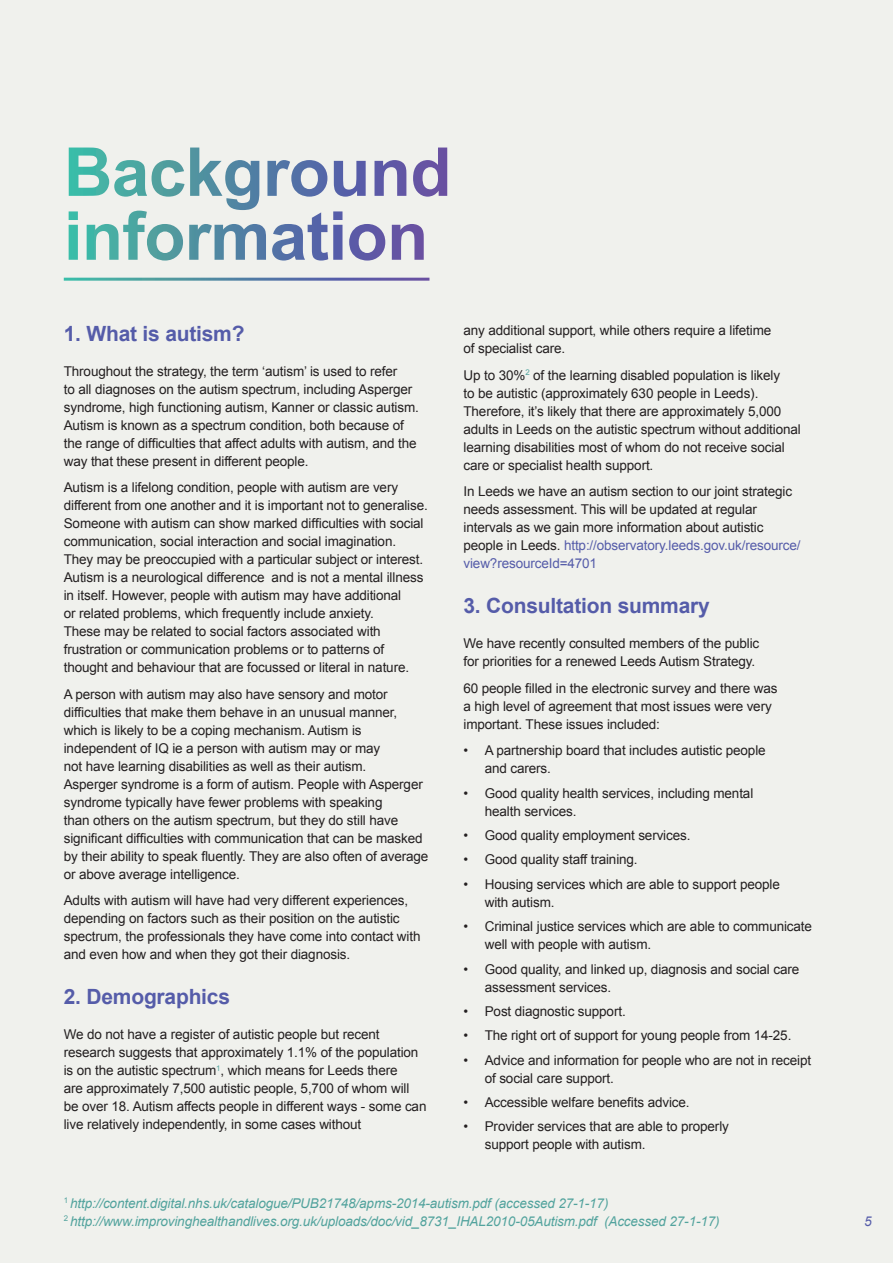
<style>
.page{position:relative;width:893px;height:1263px;background:#f0f1ed}
.page>*{position:absolute;margin:0;border:0;box-sizing:border-box;transform-origin:0 0}
.t1{font:700 21px "Arial";letter-spacing:-.01em;color:#555ca9}
.t2{font:13.5px/18px "Arial";letter-spacing:-.01em;color:#231f20}
.t3{font:italic 13.5px "Arial";letter-spacing:-.01em;color:#52a39d}
.t4{font:italic 13.5px "Arial";color:#555ca9}
.s1{color:#555ca9}
</style>
<div class="page">
<svg style="left:69px;top:148px;width:378px;height:113px"></svg>
<hr style="left:64px;top:278px;width:365px;height:3px;background:#fff">
<p class="t1" style="left:64px;top:319px;width:182px">1. What is autism?</p>
<p class="t2" style="left:64px;top:362px;width:357px">Throughout the strategy, the term ‘autism’ is used to refer<br>to all diagnoses on the autism spectrum, including Asperger syndrome, high functioning autism, Kanner or classic autism.<br>Autism is known as a spectrum condition, both because of the range of difficulties that affect adults with autism, and the way that these present in different people.</p>
<p class="t2" style="left:64px;top:478px;width:366px">Autism is a lifelong condition, people with autism are very different from one another and it is important not to generalise.<br>Someone with autism can show marked difficulties with social communication, social interaction and social imagination.<br>They may be preoccupied with a particular subject or interest.<br>Autism is a neurological difference and is not a mental illness in itself. However, people with autism may have additional<br>or related problems, which frequently include anxiety.<br>These may be related to social factors associated with frustration or communication problems or to patterns of thought and behaviour that are focussed or literal in nature.</p>
<p class="t2" style="left:64px;top:685px;width:366px">A person with autism may also have sensory and motor difficulties that make them behave in an unusual manner, which is likely to be a coping mechanism. Autism is independent of IQ ie a person with autism may or may<br>not have learning disabilities as well as their autism.<br>Asperger syndrome is a form of autism. People with Asperger syndrome typically have fewer problems with speaking<br>than others on the autism spectrum, but they do still have significant difficulties with communication that can be masked by their ability to speak fluently. They are also often of average or above average intelligence.</p>
<p class="t2" style="left:64px;top:891px;width:358px">Adults with autism will have had very different experiences, depending on factors such as their position on the autistic spectrum, the professionals they have come into contact with and even how and when they got their diagnosis.</p>
<p class="t1" style="left:64px;top:983px;width:168px">2. Demographics</p>
<p class="t2" style="left:64px;top:1025px;width:364px">We do not have a register of autistic people but recent research suggests that approximately 1.1% of the population is on the autistic spectrum<sup>1</sup>, which means for Leeds there<br>are approximately 7,500 autistic people, 5,700 of whom will be over 18. Autism affects people in different ways - some can live relatively independently, in some cases without</p>
<p class="t2" style="left:463px;top:322px;width:309px">any additional support, while others require a lifetime of specialist care.</p>
<p class="t2" style="left:463px;top:366px;width:339px">Up to 30%<sup>2</sup> of the learning disabled population is likely<br>to be autistic (approximately 630 people in Leeds).<br>Therefore, it’s likely that there are approximately 5,000 adults in Leeds on the autistic spectrum without additional learning disabilities most of whom do not receive social care or specialist health support.</p>
<p class="t2" style="left:463px;top:483px;width:338px">In Leeds we have an autism section to our joint strategic needs assessment. This will be updated at regular intervals as we gain more information about autistic people in Leeds. <span class="s1">http://observatory.leeds.gov.uk/resource/ view?resourceId=4701</span></p>
<p class="t1" style="left:463px;top:592px;width:248px">3. Consultation summary</p>
<p class="t2" style="left:463px;top:635px;width:297px">We have recently consulted members of the public for priorities for a renewed Leeds Autism Strategy.</p>
<p class="t2" style="left:463px;top:679px;width:315px">60 people filled in the electronic survey and there was a high level of agreement that most issues were very important. These issues included:</p>
<p class="t2" style="left:485px;top:742px;width:282px;text-indent:-21px">• A partnership board that includes autistic people and carers.</p>
<p class="t2" style="left:485px;top:784px;width:270px;text-indent:-21px">• Good quality health services, including mental health services.</p>
<p class="t2" style="left:463px;top:826px;width:229px">• Good quality employment services.</p>
<p class="t2" style="left:463px;top:851px;width:176px">• Good quality staff training.</p>
<p class="t2" style="left:485px;top:875px;width:297px;text-indent:-21px">• Housing services which are able to support people with autism.</p>
<p class="t2" style="left:485px;top:917px;width:329px;text-indent:-21px">• Criminal justice services which are able to communicate well with people with autism.</p>
<p class="t2" style="left:485px;top:960px;width:316px;text-indent:-21px">• Good quality, and linked up, diagnosis and social care assessment services.</p>
<p class="t2" style="left:463px;top:1002px;width:164px">• Post diagnostic support.</p>
<p class="t2" style="left:463px;top:1027px;width:329px">• The right ort of support for young people from 14-25.</p>
<p class="t2" style="left:485px;top:1051px;width:328px;text-indent:-21px">• Advice and information for people who are not in receipt of social care support.</p>
<p class="t2" style="left:463px;top:1093px;width:228px">• Accessible welfare benefits advice.</p>
<p class="t2" style="left:485px;top:1118px;width:246px;text-indent:-21px">• Provider services that are able to properly support people with autism.</p>
<p class="t3" style="left:64px;top:1194px;width:546px"><sup>1</sup> http://content.digital.nhs.uk/catalogue/PUB21748/apms-2014-autism.pdf (accessed 27-1-17)</p>
<p class="t3" style="left:64px;top:1212px;width:657px"><sup>2</sup> http://www.improvinghealthandlives.org.uk/uploads/doc/vid_8731_IHAL2010-05Autism.pdf (Accessed 27-1-17)</p>
<p class="t4" style="left:864px;top:1213px;width:9px">5</p>
</div>
